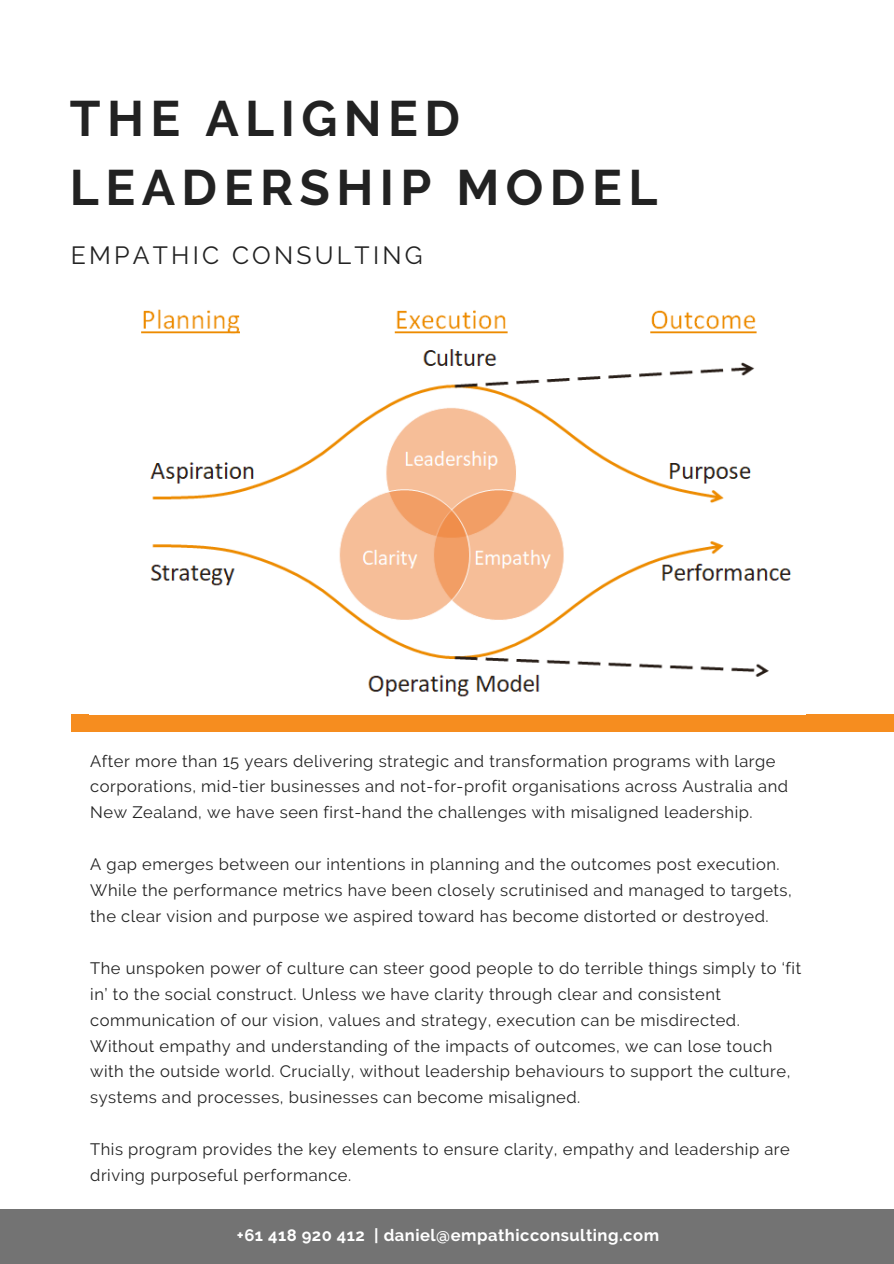
<style>
.page{position:relative;width:894px;height:1264px;background:#fff}
.page>*{position:absolute;margin:0;border:0;box-sizing:border-box;transform-origin:0 0}
.t1{font:700 49.65px/68.7px "Raleway";letter-spacing:.13em;color:#222}
.t2{font:24.9px "Raleway";letter-spacing:.13em;color:#222}
.t3{font:16.5px/26px "Raleway";letter-spacing:.03em;color:#222}
.t4{font:700 16.5px "Raleway";letter-spacing:.03em;color:#fff}
</style>
<div class="page">
<div style="left:71px;top:714px;width:822px;height:17px;background:#f68d1f"></div>
<img style="left:141px;top:309px;width:650px;height:388px">
<div style="left:0;top:1209px;width:893px;height:54px;background:#737373"></div>
<h1 class="t1" style="left:70px;top:84px;width:588px">THE ALIGNED<br>LEADERSHIP MODEL</h1>
<h2 class="t2" style="left:71px;top:241px;width:353px">EMPATHIC CONSULTING</h2>
<p class="t3" style="left:90px;top:747px;width:699px">After more than 15 years delivering strategic and transformation programs with large corporations, mid-tier businesses and not-for-profit organisations across Australia and<br>New Zealand, we have seen first-hand the challenges with misaligned leadership.</p>
<p class="t3" style="left:90px;top:851px;width:702px">A gap emerges between our intentions in planning and the outcomes post execution.<br>While the performance metrics have been closely scrutinised and managed to targets, the clear vision and purpose we aspired toward has become distorted or destroyed.</p>
<p class="t3" style="left:90px;top:955px;width:712px">The unspoken power of culture can steer good people to do terrible things simply to ‘fit in’ to the social construct. Unless we have clarity through clear and consistent communication of our vision, values and strategy, execution can be misdirected.<br>Without empathy and understanding of the impacts of outcomes, we can lose touch with the outside world. Crucially, without leadership behaviours to support the culture, systems and processes, businesses can become misaligned.</p>
<p class="t3" style="left:90px;top:1136px;width:701px">This program provides the key elements to ensure clarity, empathy and leadership are driving purposeful performance.</p>
<p class="t4" style="left:237px;top:1225px;width:423px">+61 418 920 412 | daniel@empathicconsulting.com</p>
</div>
